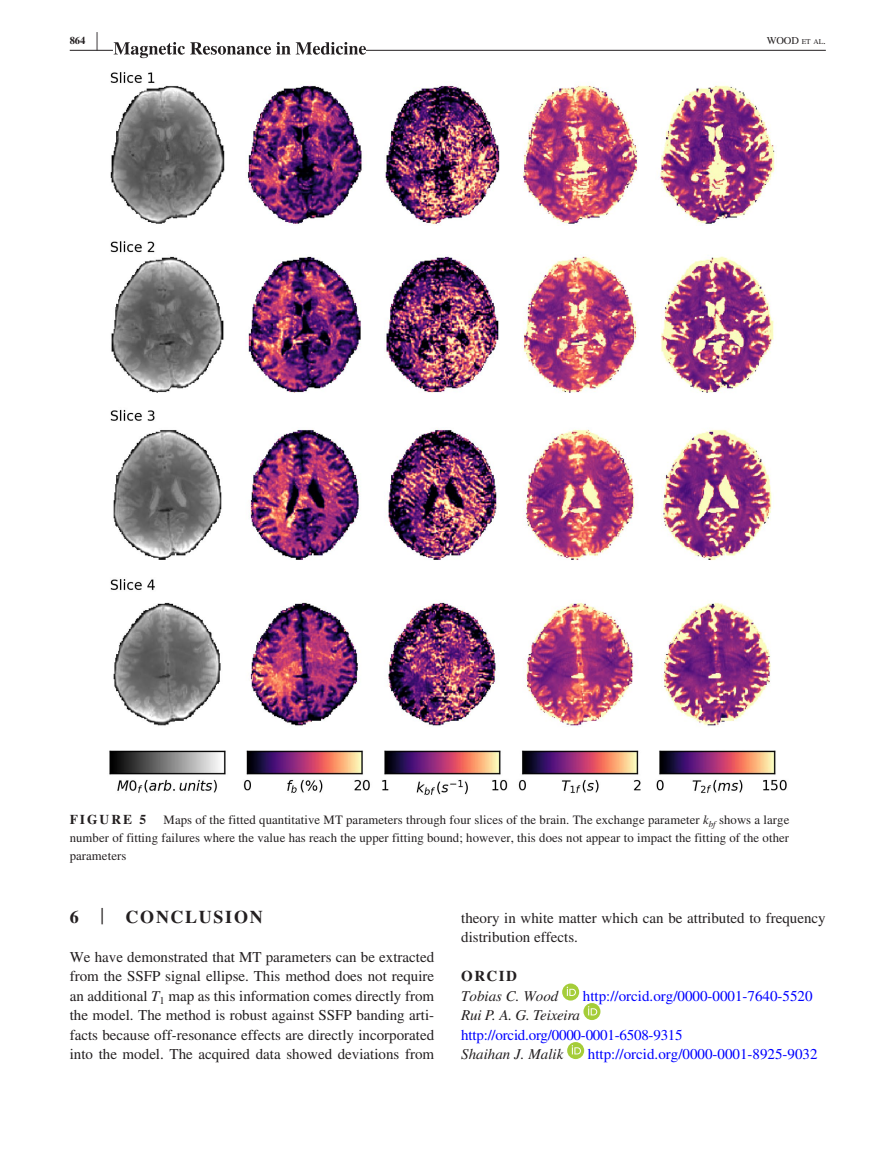
<style>
.page{position:relative;width:893px;height:1174px;background:#fff}
.page>*{position:absolute;margin:0;border:0;box-sizing:border-box;transform-origin:0 0}
.t1{font:700 25.95px "STIX";color:#231f20;scale:.36 1}
.t2{font:700 18px "STIX";letter-spacing:.1em;color:#231f20}
.t3{font:15px/19.5px "STIX";color:#231f20;text-align:justify}
.t4{font:15px "STIX";color:#00f}
.t5{font:italic 15px "STIX";color:#231f20}
.t6{font:700 15px "STIX";letter-spacing:.1em;color:#231f20}
.t7{font:700 13.5px "STIX";letter-spacing:.145em;color:#231f20}
.t8{font:12.75px/18px "STIX";letter-spacing:.005em;color:#231f20;text-align:justify}
.t9{font:10.5px "STIX";color:#231f20}
.t10{font:700 10.5px "STIX";color:#231f20}
.s1{font-size:7.35px}
.s2{font-style:italic}
.s3{font-weight:400;font-size:23.7px}
</style>
<div class="page">
<hr style="left:70px;top:50px;width:756px;height:1px;background:#231f20">
<svg style="left:114px;top:42px;width:252px;height:16px"></svg>
<svg style="left:562px;top:983px;width:17px;height:17px"></svg>
<svg style="left:567px;top:986px;width:9px;height:10px"></svg>
<svg style="left:583px;top:1003px;width:17px;height:17px"></svg>
<svg style="left:588px;top:1006px;width:9px;height:9px"></svg>
<svg style="left:567px;top:1042px;width:17px;height:17px"></svg>
<svg style="left:572px;top:1045px;width:9px;height:9px"></svg>
<img style="left:109px;top:72px;width:678px;height:723px">
<p class="t10" style="left:70px;top:34px;width:17px">864</p>
<h1 class="t1" style="left:96px;top:26px;width:7px">|</h1>
<p class="t9" style="left:767px;top:33px;width:60px">WOOD <span class="s1">et al</span>.</p>
<p class="t7" style="left:70px;top:811px;width:78px">FIGURE 5</p>
<p class="t8" style="left:70px;top:811px;width:721px;text-indent:94px">Maps of the fitted quantitative MT parameters through four slices of the brain. The exchange parameter <span class="s2">k</span><sub>bf</sub> shows a large number of fitting failures where the value has reach the upper fitting bound; however, this does not appear to impact the fitting of the other parameters</p>
<p class="t2" style="left:70px;top:905px;width:195px">6 <span class="s3">|</span> CONCLUSION</p>
<p class="t3" style="left:70px;top:947px;width:366px">We have demonstrated that MT parameters can be extracted from the SSFP signal ellipse. This method does not require an additional <span class="s2">T</span><sub>1</sub> map as this information comes directly from the model. The method is robust against SSFP banding arti&shy;facts because off-resonance effects are directly incorporated into the model. The acquired data showed deviations from</p>
<p class="t3" style="left:461px;top:908px;width:366px">theory in white matter which can be attributed to frequency distribution effects.</p>
<p class="t6" style="left:461px;top:967px;width:57px">ORCID</p>
<p class="t5" style="left:461px;top:985px;width:99px">Tobias C. Wood</p>
<p class="t4" style="left:583px;top:985px;width:231px">http://orcid.org/0000-0001-7640-5520</p>
<p class="t5" style="left:461px;top:1004px;width:120px">Rui P. A. G. Teixeira</p>
<p class="t4" style="left:461px;top:1024px;width:223px">http://orcid.org/0000-0001-6508-9315</p>
<p class="t5" style="left:461px;top:1043px;width:104px">Shaihan J. Malik</p>
<p class="t4" style="left:588px;top:1043px;width:231px">http://orcid.org/0000-0001-8925-9032</p>
</div>
